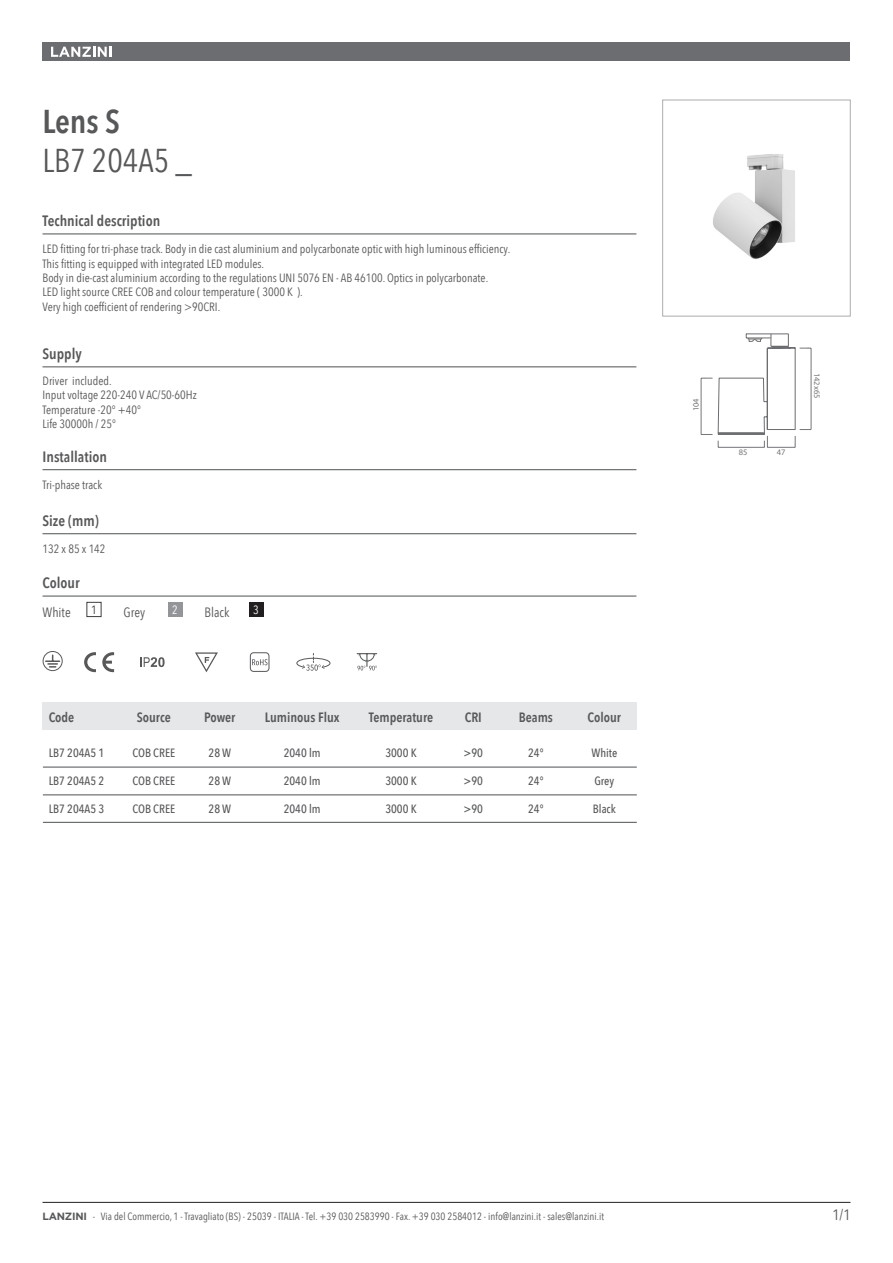
<style>
.page{position:relative;width:893px;height:1263px;background:#fff}
.page>*{position:absolute;margin:0;border:0;box-sizing:border-box;transform-origin:0 0}
.t1{font:33px "Avenir Next Condensed";color:#57585a}
.t2{font:600 33px "Avenir Next Condensed";color:#57585a}
.t3{font:600 15px "Avenir Next Condensed";color:#57585a}
.t4{font:15px "Avenir Next Condensed";color:#57585a}
.t5{font:600 13.5px "Avenir Next Condensed";color:#57585a}
.t6{font:13.5px "Avenir Next Condensed";color:#57585a}
.t7{font:12px/14.4px "Avenir Next Condensed";color:#57585a}
.t8{font:500 12px "Avenir Next Condensed";color:#57585a}
.t9{font:12px "Avenir Next Condensed";color:#fff}
.t10{font:12px "Avenir Next Condensed";color:#3e3e3f}
.t11{font:10.5px "Avenir Next Condensed";color:#57585a}
.t12{font:8.4px "Myriad Pro";color:#757679}
.s1{font-family:"Gotham";font-weight:700}
</style>
<div class="page">
<div style="left:43px;top:43px;width:807px;height:18px;background:#6c6d70"></div>
<svg style="left:51px;top:47px;width:60px;height:10px"></svg>
<hr style="left:43px;top:1202px;width:807px;height:1px;background:#231f20">
<hr style="left:43px;top:234px;width:593px;height:1px;background:#4f5152">
<hr style="left:43px;top:469px;width:593px;height:1px;background:#4f5152">
<hr style="left:43px;top:533px;width:593px;height:1px;background:#4f5152">
<hr style="left:43px;top:367px;width:593px;height:1px;background:#4f5152">
<hr style="left:43px;top:596px;width:593px;height:1px;background:#4f5152">
<div style="left:87px;top:602px;width:14px;height:15px;border:1px solid #3e3e3f"></div>
<div style="left:168px;top:602px;width:14px;height:15px;background:#939598"></div>
<div style="left:249px;top:602px;width:14px;height:15px;background:#231f20"></div>
<svg style="left:195px;top:652px;width:23px;height:21px"></svg>
<svg style="left:46px;top:655px;width:14px;height:13px"></svg>
<div style="left:43px;top:651px;width:20px;height:20px;border:1px solid #57585a;border-radius:50%"></div>
<svg style="left:141px;top:657px;width:24px;height:10px"></svg>
<div style="left:250px;top:652px;width:19px;height:20px;border:1px solid #57585a;border-radius:3px"></div>
<svg style="left:252px;top:659px;width:15px;height:6px"></svg>
<svg style="left:102px;top:652px;width:12px;height:20px"></svg>
<svg style="left:84px;top:652px;width:12px;height:20px"></svg>
<svg style="left:296px;top:653px;width:35px;height:18px"></svg>
<svg style="left:357px;top:653px;width:20px;height:17px"></svg>
<hr style="left:43px;top:767px;width:594px;height:1px;background:#4f5152">
<div style="left:43px;top:702px;width:594px;height:28px;background:#e6e7e9"></div>
<hr style="left:43px;top:795px;width:594px;height:1px;background:#4f5152">
<hr style="left:43px;top:822px;width:594px;height:1px;background:#4f5152">
<hr style="left:811px;top:348px;width:1px;height:81px;background:#757679">
<svg style="left:701px;top:333px;width:110px;height:115px"></svg>
<img style="left:713px;top:154px;width:82px;height:105px">
<h1 class="t2" style="left:43px;top:100px;width:79px">Lens S</h1>
<h1 class="t1" style="left:43px;top:139px;width:151px">LB7 204A5 _</h1>
<p class="t3" style="left:43px;top:211px;width:119px">Technical description</p>
<p class="t7" style="left:43px;top:242px;width:469px">LED fitting for tri-phase track. Body in die cast aluminium and polycarbonate optic with high luminous efficiency.<br>This fitting is equipped with integrated LED modules.<br>Body in die-cast aluminium according to the regulations UNI 5076 EN - AB 46100. Optics in polycarbonate.<br>LED light source CREE COB and colour temperature ( 3000 K ).<br>Very high coefficient of rendering &gt;90CRI.</p>
<p class="t3" style="left:43px;top:344px;width:41px">Supply</p>
<p class="t7" style="left:43px;top:374px;width:156px">Driver included.<br>Input voltage 220-240 V AC/50-60Hz<br>Temperature -20° +40°<br>Life 30000h / 25°</p>
<p class="t3" style="left:43px;top:447px;width:66px">Installation</p>
<p class="t7" style="left:43px;top:478px;width:61px">Tri-phase track</p>
<p class="t3" style="left:43px;top:511px;width:58px">Size (mm)</p>
<p class="t7" style="left:43px;top:542px;width:65px">132 x 85 x 142</p>
<p class="t3" style="left:43px;top:573px;width:39px">Colour</p>
<p class="t6" style="left:43px;top:603px;width:30px">White</p>
<p class="t10" style="left:91px;top:602px;width:7px">1</p>
<p class="t6" style="left:124px;top:603px;width:23px">Grey</p>
<p class="t9" style="left:172px;top:602px;width:7px">2</p>
<p class="t6" style="left:205px;top:603px;width:26px">Black</p>
<p class="t9" style="left:253px;top:602px;width:7px">3</p>
<p class="t5" style="left:49px;top:708px;width:27px">Code</p>
<p class="t5" style="left:137px;top:708px;width:36px">Source</p>
<p class="t5" style="left:204px;top:708px;width:33px">Power</p>
<p class="t5" style="left:265px;top:708px;width:76px">Luminous Flux</p>
<p class="t5" style="left:369px;top:708px;width:66px">Temperature</p>
<p class="t5" style="left:465px;top:708px;width:19px">CRI</p>
<p class="t5" style="left:519px;top:708px;width:36px">Beams</p>
<p class="t5" style="left:588px;top:708px;width:35px">Colour</p>
<p class="t8" style="left:49px;top:745px;width:57px">LB7 204A5 1</p>
<p class="t8" style="left:132px;top:745px;width:44px">COB CREE</p>
<p class="t8" style="left:209px;top:745px;width:24px">28 W</p>
<p class="t8" style="left:284px;top:745px;width:38px">2040 lm</p>
<p class="t8" style="left:385px;top:745px;width:33px">3000 K</p>
<p class="t8" style="left:463px;top:745px;width:21px">&gt;90</p>
<p class="t8" style="left:528px;top:745px;width:17px">24°</p>
<p class="t8" style="left:591px;top:745px;width:27px">White</p>
<p class="t8" style="left:49px;top:773px;width:57px">LB7 204A5 2</p>
<p class="t8" style="left:132px;top:773px;width:44px">COB CREE</p>
<p class="t8" style="left:209px;top:773px;width:24px">28 W</p>
<p class="t8" style="left:284px;top:773px;width:38px">2040 lm</p>
<p class="t8" style="left:385px;top:773px;width:33px">3000 K</p>
<p class="t8" style="left:463px;top:773px;width:21px">&gt;90</p>
<p class="t8" style="left:528px;top:773px;width:17px">24°</p>
<p class="t8" style="left:594px;top:773px;width:21px">Grey</p>
<p class="t8" style="left:49px;top:801px;width:57px">LB7 204A5 3</p>
<p class="t8" style="left:132px;top:801px;width:44px">COB CREE</p>
<p class="t8" style="left:209px;top:801px;width:24px">28 W</p>
<p class="t8" style="left:284px;top:801px;width:38px">2040 lm</p>
<p class="t8" style="left:385px;top:801px;width:33px">3000 K</p>
<p class="t8" style="left:463px;top:801px;width:21px">&gt;90</p>
<p class="t8" style="left:528px;top:801px;width:17px">24°</p>
<p class="t8" style="left:593px;top:801px;width:24px">Black</p>
<p class="t12" style="left:691px;top:411px;width:14px;rotate:-90deg">104</p>
<p class="t12" style="left:739px;top:447px;width:10px">85</p>
<p class="t12" style="left:777px;top:447px;width:10px">47</p>
<p class="t12" style="left:822px;top:373px;width:27px;rotate:90deg">142x65</p>
<p class="t11" style="left:43px;top:1210px;width:563px"><span class="s1">LANZINI</span> - Via del Commercio, 1 - Travagliato (BS) - 25039 - ITALIA - Tel. +39 030 2583990 - Fax. +39 030 2584012 - info@lanzini.it - sales@lanzini.it</p>
<p class="t4" style="left:832px;top:1205px;width:19px">1/1</p>
</div>
